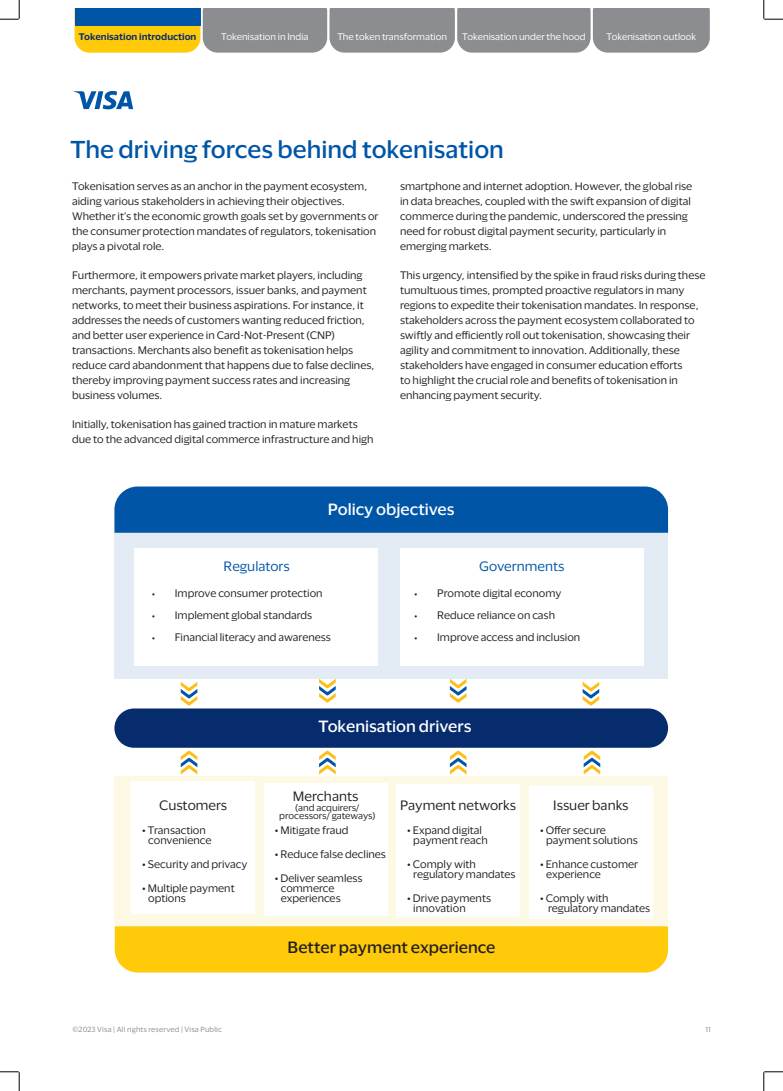
<style>
.page{position:relative;width:783px;height:1091px;background:#fff}
.page>*{position:absolute;margin:0;border:0;box-sizing:border-box;transform-origin:0 0}
.t1{font:500 22.5px "Visa Dialect";color:#0155a7}
.t2{font:500 15px "Visa Dialect";color:#fff}
.t3{font:500 15px "Visa Dialect";color:#231f20}
.t4{font:12.5px "Visa Dialect";color:#231f20}
.t5{font:12.5px "Visa Dialect";color:#0155a7}
.t6{font:10px/15px "Visa Dialect";color:#231f20}
.t7{font:8.75px "Visa Dialect";color:#fff}
.t8{font:8.75px/8.8px "Visa Dialect";color:#231f20;text-align:center}
.t9{font:600 8.75px "Visa Dialect";color:#062c6e}
.t10{font:6.88px "Visa Dialect";letter-spacing:.02em;color:#8b8d90}
.s1{font-family:"Myriad Pro"}
</style>
<div class="page">
<svg style="left:74px;top:91px;width:59px;height:18px"></svg>
<div style="left:114px;top:533px;width:554px;height:146px;background:#e3ecf5"></div>
<div style="left:134px;top:548px;width:244px;height:117px;background:#fff"></div>
<div style="left:115px;top:776px;width:553px;height:150px;background:#fef9e4"></div>
<div style="left:114px;top:486px;width:554px;height:47px;background:#0155a7"></div>
<div style="left:115px;top:926px;width:553px;height:46px;background:#feca0a"></div>
<div style="left:131px;top:782px;width:124px;height:132px;background:#fff"></div>
<div style="left:264px;top:783px;width:123px;height:132px;background:#fff"></div>
<div style="left:396px;top:784px;width:124px;height:132px;background:#fff"></div>
<div style="left:529px;top:786px;width:123px;height:132px;background:#fff"></div>
<div style="left:400px;top:548px;width:243px;height:117px;background:#fff"></div>
<div style="left:114px;top:708px;width:554px;height:40px;background:#062c6e;border-radius:20px"></div>
<svg style="left:181px;top:682px;width:16px;height:23px"></svg>
<svg style="left:181px;top:750px;width:16px;height:24px"></svg>
<svg style="left:319px;top:750px;width:16px;height:24px"></svg>
<svg style="left:450px;top:750px;width:16px;height:24px"></svg>
<svg style="left:583px;top:750px;width:17px;height:24px"></svg>
<svg style="left:319px;top:679px;width:16px;height:24px"></svg>
<svg style="left:450px;top:679px;width:16px;height:24px"></svg>
<svg style="left:582px;top:682px;width:17px;height:23px"></svg>
<svg style="left:75px;top:9px;width:634px;height:44px;background:#9e9983"></svg>
<div style="left:75px;top:9px;width:125px;height:17px;background:#0155a7"></div>
<svg style="left:0;top:0;width:20px;height:20px"></svg>
<svg style="left:0;top:1071px;width:20px;height:20px"></svg>
<svg style="left:763px;top:0;width:19px;height:20px"></svg>
<svg style="left:763px;top:1071px;width:19px;height:20px"></svg>
<p class="t9" style="left:79px;top:30px;width:119px">Tokenisation introduction</p>
<p class="t7" style="left:221px;top:30px;width:89px">Tokenisation in India</p>
<p class="t7" style="left:337px;top:30px;width:111px">The token transformation</p>
<p class="t7" style="left:462px;top:30px;width:125px">Tokenisation under the hood</p>
<p class="t7" style="left:606px;top:30px;width:91px">Tokenisation outlook</p>
<h1 class="t1" style="left:71px;top:132px;width:435px">The driving forces behind tokenisation</h1>
<p class="t6" style="left:72px;top:178px;width:308px">Tokenisation serves as an anchor in the payment ecosystem, aiding various stakeholders in achieving their objectives.<br>Whether it’s the economic growth goals set by governments or the consumer protection mandates of regulators, tokenisation plays a pivotal role.</p>
<p class="t6" style="left:72px;top:267px;width:304px">Furthermore, it empowers private market players, including merchants, payment processors, issuer banks, and payment networks, to meet their business aspirations. For instance, it addresses the needs of customers wanting reduced friction, and better user experience in Card-Not-Present (CNP) transactions. Merchants also benefit as tokenisation helps reduce card abandonment that happens due to false declines, thereby improving payment success rates and increasing business volumes.</p>
<p class="t6" style="left:72px;top:416px;width:303px">Initially, tokenisation has gained traction in mature markets due to the advanced digital commerce infrastructure and high</p>
<p class="t6" style="left:400px;top:178px;width:294px">smartphone and internet adoption. However, the global rise in data breaches, coupled with the swift expansion of digital commerce during the pandemic, underscored the pressing need for robust digital payment security, particularly in emerging markets.</p>
<p class="t6" style="left:400px;top:267px;width:307px">This urgency, intensified by the spike in fraud risks during these tumultuous times, prompted proactive regulators in many regions to expedite their tokenisation mandates. In response, stakeholders across the payment ecosystem collaborated to swiftly and efficiently roll out tokenisation, showcasing their agility and commitment to innovation. Additionally, these stakeholders have engaged in consumer education efforts<br>to highlight the crucial role and benefits of tokenisation in enhancing payment security.</p>
<p class="t5" style="left:223px;top:557px;width:68px">Regulators</p>
<h2 class="t2" style="left:328px;top:498px;width:128px">Policy objectives</h2>
<p class="t5" style="left:479px;top:557px;width:87px">Governments</p>
<p class="t6" style="left:152px;top:585px;width:172px"><span class="s1">•</span> Improve consumer protection</p>
<p class="t6" style="left:152px;top:607px;width:161px"><span class="s1">•</span> Implement global standards</p>
<p class="t6" style="left:152px;top:629px;width:180px"><span class="s1">•</span> Financial literacy and awareness</p>
<p class="t6" style="left:414px;top:585px;width:148px"><span class="s1">•</span> Promote digital economy</p>
<p class="t6" style="left:414px;top:607px;width:142px"><span class="s1">•</span> Reduce reliance on cash</p>
<p class="t6" style="left:414px;top:629px;width:167px"><span class="s1">•</span> Improve access and inclusion</p>
<p class="t4" style="left:159px;top:795px;width:70px">Customers</p>
<p class="t6" style="left:148px;top:824px;width:65px;line-height:10px;text-indent:-6px">• Transaction convenience</p>
<p class="t6" style="left:142px;top:856px;width:107px">• Security and privacy</p>
<p class="t6" style="left:148px;top:883px;width:88px;line-height:10px;text-indent:-6px">• Multiple payment options</p>
<h2 class="t2" style="left:318px;top:714px;width:154px">Tokenisation drivers</h2>
<p class="t4" style="left:293px;top:787px;width:67px">Merchants</p>
<p class="t8" style="left:279px;top:802px;width:98px">(and acquirers/ processors/ gateways)</p>
<p class="t6" style="left:275px;top:822px;width:75px">• Mitigate fraud</p>
<p class="t6" style="left:275px;top:846px;width:113px">• Reduce false declines</p>
<p class="t6" style="left:281px;top:873px;width:83px;line-height:10px;text-indent:-6px">• Deliver seamless commerce experiences</p>
<p class="t4" style="left:400px;top:795px;width:117px">Payment networks</p>
<p class="t4" style="left:553px;top:795px;width:77px">Issuer banks</p>
<p class="t6" style="left:407px;top:824px;width:82px;line-height:10px;text-align:center">• Expand digital payment reach</p>
<p class="t6" style="left:413px;top:858px;width:104px;line-height:10px;text-indent:-6px">• Comply with regulatory mandates</p>
<p class="t6" style="left:413px;top:893px;width:79px;line-height:10px;text-indent:-6px">• Drive payments innovation</p>
<p class="t6" style="left:546px;top:824px;width:93px;line-height:10px;text-indent:-6px">• Offer secure payment solutions</p>
<p class="t6" style="left:546px;top:858px;width:94px;line-height:10px;text-indent:-6px">• Enhance customer experience</p>
<p class="t6" style="left:548px;top:893px;width:104px;line-height:10px;text-indent:-8px">• Comply with regulatory mandates</p>
<h2 class="t3" style="left:287px;top:936px;width:209px">Better payment experience</h2>
<p class="t10" style="left:72px;top:1024px;width:151px">©2023 Visa | All rights reserved | Visa Public</p>
<p class="t10" style="left:705px;top:1024px;width:7px">11</p>
</div>
